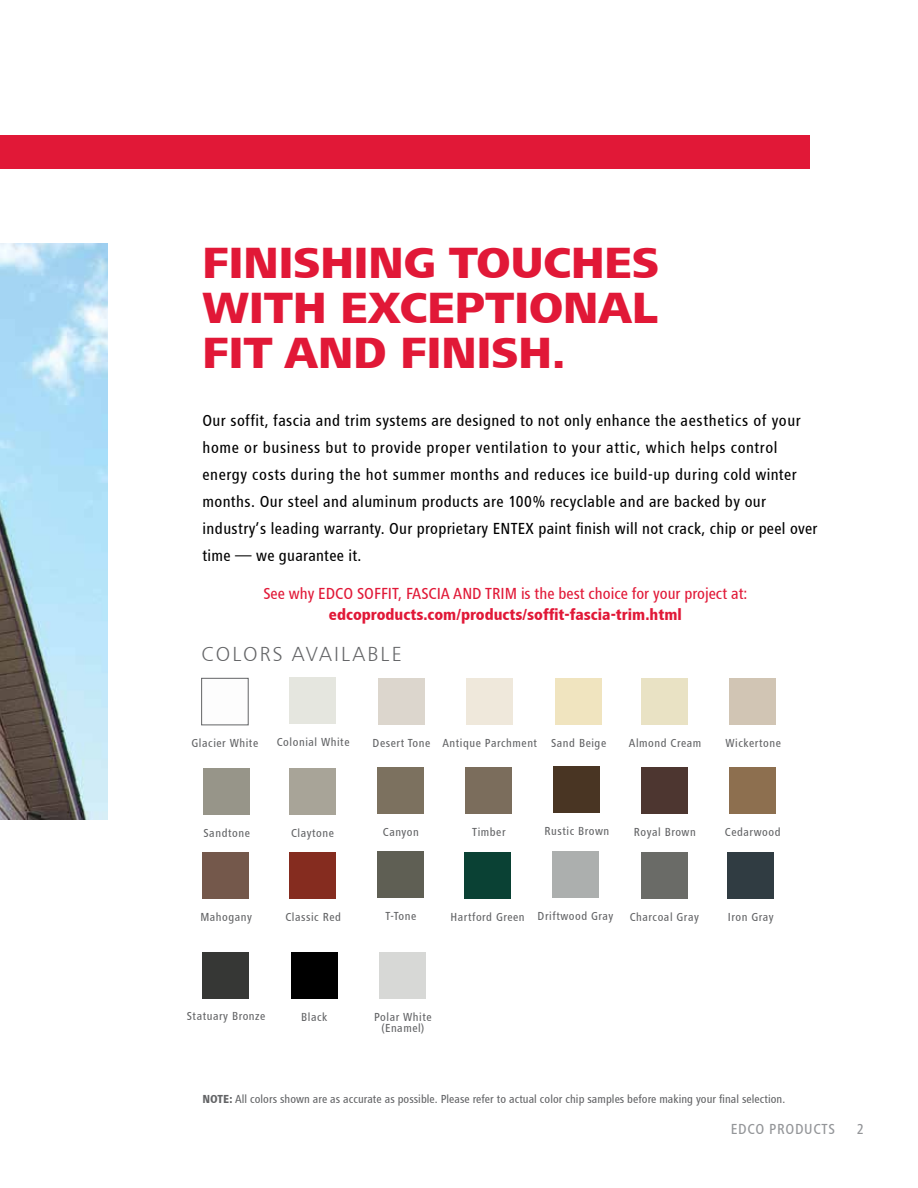
<style>
.page{position:relative;width:918px;height:1188px;background:#fff}
.page>*{position:absolute;margin:0;border:0;box-sizing:border-box;transform-origin:0 0}
.t1{font:800 45px/45px "Lino Frutiger Next";color:#e11837;text-align:justify}
.t2{font:300 21px "Lino Frutiger Next";letter-spacing:.1em;color:#636466}
.t3{font:500 condensed 16.5px/27px "Lino Frutiger Next";letter-spacing:.025em;color:#000}
.t4{font:500 condensed 16.5px "Lino Frutiger Next";color:#e11837}
.t5{font:800 condensed 16.5px "Lino Frutiger Next";color:#e11837}
.t6{font:500 condensed 15px "Lino Frutiger Next";letter-spacing:.045em;color:#939598}
.t7{font:500 condensed 12px/11.4px "Lino Frutiger Next";letter-spacing:.045em;color:#636466;text-align:center}
.t8{font:500 condensed 12px "Lino Frutiger Next";letter-spacing:.005em;color:#636466}
.s1{font-weight:800}
</style>
<div class="page">
<div style="left:0;top:135px;width:810px;height:33px;background:#e11837"></div>
<img style="left:0;top:243px;width:108px;height:577px">
<div style="left:201px;top:678px;width:47px;height:47px;background:#fdfdfd;border:1px solid #636466"></div>
<div style="left:289px;top:768px;width:47px;height:46px;background:#a8a498"></div>
<div style="left:641px;top:853px;width:47px;height:46px;background:#6a6b67"></div>
<div style="left:729px;top:767px;width:47px;height:46px;background:#8d6f4f"></div>
<div style="left:378px;top:678px;width:47px;height:47px;background:#dcd6cd"></div>
<div style="left:554px;top:766px;width:46px;height:47px;background:#493523"></div>
<div style="left:464px;top:853px;width:47px;height:46px;background:#0a4134"></div>
<div style="left:291px;top:952px;width:46px;height:47px;background:#000"></div>
<div style="left:642px;top:679px;width:46px;height:46px;background:#e9e2c4"></div>
<div style="left:377px;top:767px;width:47px;height:47px;background:#7c715f"></div>
<div style="left:290px;top:678px;width:46px;height:46px;background:#e5e6df"></div>
<div style="left:729px;top:679px;width:47px;height:46px;background:#d1c5b4"></div>
<div style="left:377px;top:851px;width:47px;height:47px;background:#5f5f54"></div>
<div style="left:641px;top:767px;width:47px;height:46px;background:#4d3630"></div>
<div style="left:379px;top:952px;width:47px;height:47px;background:#d7d8d6"></div>
<div style="left:466px;top:678px;width:47px;height:47px;background:#efe8db"></div>
<div style="left:202px;top:952px;width:47px;height:46px;background:#363735"></div>
<div style="left:202px;top:853px;width:47px;height:46px;background:#74584b"></div>
<div style="left:555px;top:678px;width:46px;height:47px;background:#f0e4bf"></div>
<div style="left:203px;top:768px;width:46px;height:46px;background:#979589"></div>
<div style="left:289px;top:853px;width:47px;height:46px;background:#852c1f"></div>
<div style="left:466px;top:767px;width:46px;height:47px;background:#7b6d5c"></div>
<div style="left:552px;top:851px;width:47px;height:47px;background:#acafae"></div>
<div style="left:727px;top:852px;width:47px;height:47px;background:#303c42"></div>
<h1 class="t1" style="left:202px;top:241px;width:458px">FINISHING TOUCHES WITH EXCEPTIONAL FIT AND FINISH.</h1>
<p class="t3" style="left:202px;top:407px;width:617px">Our soffit, fascia and trim systems are designed to not only enhance the aesthetics of your home or business but to provide proper ventilation to your attic, which helps control energy costs during the hot summer months and reduces ice build-up during cold winter months. Our steel and aluminum products are 100% recyclable and are backed by our industry’s leading warranty. Our proprietary ENTEX paint finish will not crack, chip or peel over time — we guarantee it.</p>
<p class="t4" style="left:263px;top:585px;width:486px">See why EDCO SOFFIT, FASCIA AND TRIM is the best choice for your project at:</p>
<p class="t5" style="left:329px;top:605px;width:354px">edcoproducts.com/products/soffit-fascia-trim.html</p>
<p class="t2" style="left:201px;top:642px;width:202px">COLORS AVAILABLE</p>
<p class="t7" style="left:192px;top:737px;width:68px">Glacier White</p>
<p class="t7" style="left:277px;top:737px;width:74px">Colonial White</p>
<p class="t7" style="left:725px;top:738px;width:57px">Wickertone</p>
<p class="t7" style="left:442px;top:737px;width:96px">Antique Parchment</p>
<p class="t7" style="left:551px;top:737px;width:57px">Sand Beige</p>
<p class="t7" style="left:629px;top:738px;width:74px">Almond Cream</p>
<p class="t7" style="left:373px;top:737px;width:59px">Desert Tone</p>
<p class="t7" style="left:204px;top:827px;width:48px">Sandtone</p>
<p class="t7" style="left:200px;top:912px;width:53px">Mahogany</p>
<p class="t7" style="left:291px;top:827px;width:44px">Claytone</p>
<p class="t7" style="left:285px;top:912px;width:57px">Classic Red</p>
<p class="t7" style="left:383px;top:826px;width:38px">Canyon</p>
<p class="t7" style="left:385px;top:910px;width:32px">T-Tone</p>
<p class="t7" style="left:472px;top:826px;width:35px">Timber</p>
<p class="t7" style="left:545px;top:825px;width:66px">Rustic Brown</p>
<p class="t7" style="left:634px;top:826px;width:64px">Royal Brown</p>
<p class="t7" style="left:725px;top:826px;width:57px">Cedarwood</p>
<p class="t7" style="left:450px;top:912px;width:76px">Hartford Green</p>
<p class="t7" style="left:538px;top:910px;width:77px">Driftwood Gray</p>
<p class="t7" style="left:728px;top:911px;width:47px">Iron Gray</p>
<p class="t7" style="left:630px;top:912px;width:71px">Charcoal Gray</p>
<p class="t7" style="left:187px;top:1011px;width:80px">Statuary Bronze</p>
<p class="t7" style="left:301px;top:1011px;width:28px">Black</p>
<p class="t7" style="left:374px;top:1011px;width:59px">Polar White (Enamel)</p>
<p class="t8" style="left:202px;top:1092px;width:584px"><span class="s1">NOTE:</span> All colors shown are as accurate as possible. Please refer to actual color chip samples before making your final selection.</p>
<p class="t6" style="left:731px;top:1121px;width:106px">EDCO PRODUCTS</p>
<p class="t6" style="left:857px;top:1121px;width:9px">2</p>
</div>
